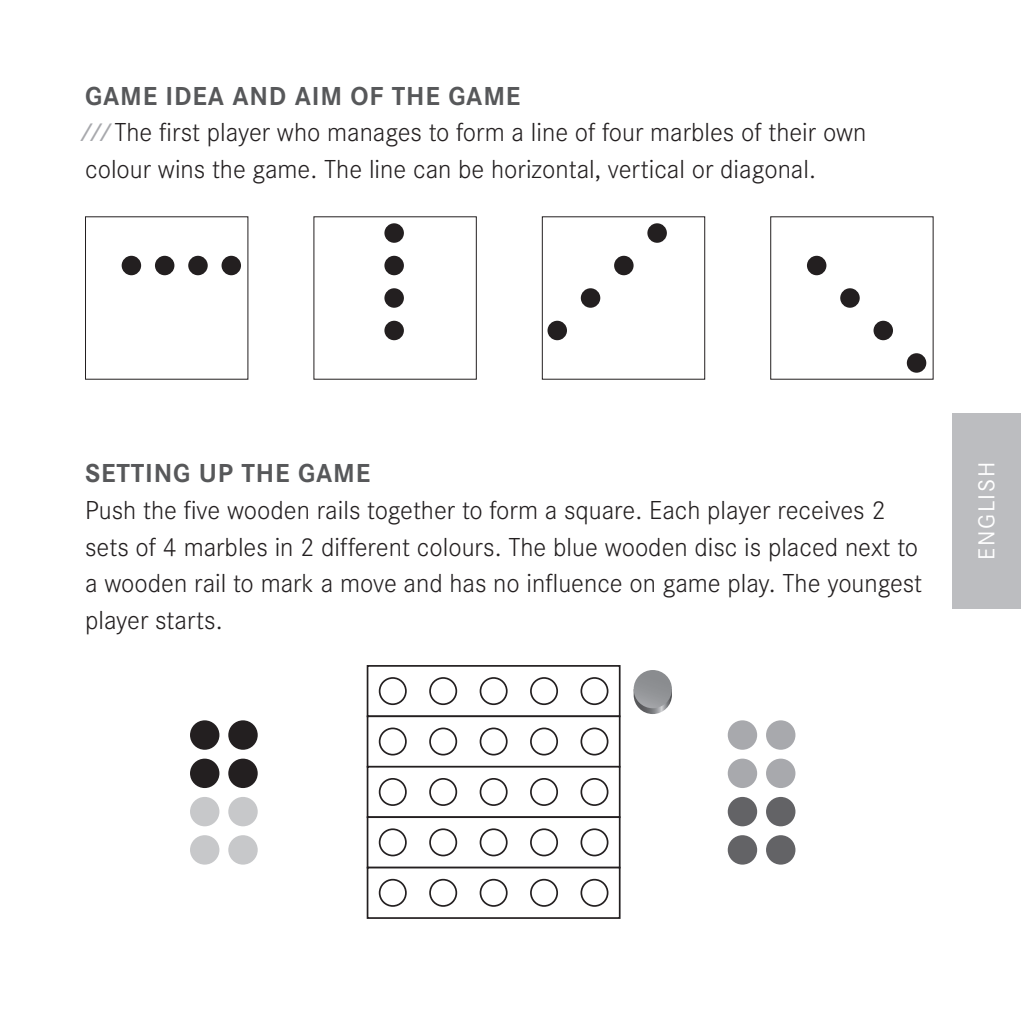
<style>
.page{position:relative;width:1021px;height:1021px;background:#fff}
.page>*{position:absolute;margin:0;border:0;box-sizing:border-box;transform-origin:0 0}
.t1{font:300 27px/36.6px "Corporate S";color:#231f20}
.t2{font:700 27px "Corporate S";letter-spacing:.03em;color:#57585a}
.t3{font:24px "Corporate S";letter-spacing:.065em;color:#fff}
.s1{font-weight:700;color:#57585a}
.s2{font-weight:600;color:#a8a9ad}
</style>
<div class="page">
<div style="left:952px;top:412px;width:68px;height:196px;background:#bcbdc0"></div>
<div style="left:122px;top:256px;width:19px;height:19px;background:#231f20;border-radius:50%"></div>
<div style="left:155px;top:256px;width:19px;height:19px;background:#231f20;border-radius:50%"></div>
<div style="left:188px;top:256px;width:20px;height:19px;background:#231f20;border-radius:50%"></div>
<div style="left:221px;top:256px;width:20px;height:19px;background:#231f20;border-radius:50%"></div>
<div style="left:542px;top:216px;width:163px;height:163px;border:1px solid #231f20"></div>
<div style="left:647px;top:223px;width:20px;height:20px;background:#231f20;border-radius:50%"></div>
<div style="left:614px;top:256px;width:19px;height:19px;background:#231f20;border-radius:50%"></div>
<div style="left:581px;top:288px;width:19px;height:20px;background:#231f20;border-radius:50%"></div>
<div style="left:547px;top:321px;width:20px;height:19px;background:#231f20;border-radius:50%"></div>
<div style="left:384px;top:223px;width:20px;height:20px;background:#231f20;border-radius:50%"></div>
<div style="left:384px;top:256px;width:20px;height:19px;background:#231f20;border-radius:50%"></div>
<div style="left:384px;top:288px;width:20px;height:20px;background:#231f20;border-radius:50%"></div>
<div style="left:384px;top:321px;width:20px;height:19px;background:#231f20;border-radius:50%"></div>
<div style="left:807px;top:256px;width:19px;height:19px;background:#231f20;border-radius:50%"></div>
<div style="left:840px;top:288px;width:19px;height:20px;background:#231f20;border-radius:50%"></div>
<div style="left:873px;top:321px;width:20px;height:19px;background:#231f20;border-radius:50%"></div>
<div style="left:906px;top:353px;width:20px;height:20px;background:#231f20;border-radius:50%"></div>
<div style="left:228px;top:720px;width:30px;height:29px;background:#231f20;border-radius:50%"></div>
<div style="left:228px;top:758px;width:30px;height:30px;background:#231f20;border-radius:50%"></div>
<div style="left:228px;top:797px;width:30px;height:29px;background:#c7c8ca;border-radius:50%"></div>
<div style="left:228px;top:835px;width:30px;height:29px;background:#c7c8ca;border-radius:50%"></div>
<div style="left:190px;top:720px;width:29px;height:29px;background:#231f20;border-radius:50%"></div>
<div style="left:190px;top:758px;width:29px;height:30px;background:#231f20;border-radius:50%"></div>
<div style="left:190px;top:797px;width:29px;height:29px;background:#c7c8ca;border-radius:50%"></div>
<div style="left:190px;top:835px;width:29px;height:29px;background:#c7c8ca;border-radius:50%"></div>
<div style="left:766px;top:720px;width:29px;height:29px;background:#a8a9ad;border-radius:50%"></div>
<div style="left:766px;top:758px;width:29px;height:30px;background:#a8a9ad;border-radius:50%"></div>
<div style="left:766px;top:797px;width:29px;height:29px;background:#636366;border-radius:50%"></div>
<div style="left:766px;top:835px;width:29px;height:29px;background:#636366;border-radius:50%"></div>
<div style="left:727px;top:720px;width:30px;height:29px;background:#a8a9ad;border-radius:50%"></div>
<div style="left:727px;top:758px;width:30px;height:30px;background:#a8a9ad;border-radius:50%"></div>
<div style="left:727px;top:797px;width:30px;height:29px;background:#636366;border-radius:50%"></div>
<div style="left:727px;top:835px;width:30px;height:29px;background:#636366;border-radius:50%"></div>
<div style="left:367px;top:665px;width:253px;height:52px;border:2px solid #231f20"></div>
<div style="left:379px;top:677px;width:28px;height:28px;border:2px solid #231f20;border-radius:50%"></div>
<div style="left:429px;top:677px;width:28px;height:28px;border:2px solid #231f20;border-radius:50%"></div>
<div style="left:479px;top:677px;width:28px;height:28px;border:2px solid #231f20;border-radius:50%"></div>
<div style="left:530px;top:677px;width:28px;height:28px;border:2px solid #231f20;border-radius:50%"></div>
<div style="left:580px;top:677px;width:28px;height:28px;border:2px solid #231f20;border-radius:50%"></div>
<div style="left:367px;top:715px;width:253px;height:52px;border:2px solid #231f20"></div>
<div style="left:379px;top:727px;width:28px;height:28px;border:2px solid #231f20;border-radius:50%"></div>
<div style="left:429px;top:727px;width:28px;height:28px;border:2px solid #231f20;border-radius:50%"></div>
<div style="left:479px;top:727px;width:28px;height:28px;border:2px solid #231f20;border-radius:50%"></div>
<div style="left:530px;top:727px;width:28px;height:28px;border:2px solid #231f20;border-radius:50%"></div>
<div style="left:580px;top:727px;width:28px;height:28px;border:2px solid #231f20;border-radius:50%"></div>
<div style="left:367px;top:766px;width:253px;height:52px;border:2px solid #231f20"></div>
<div style="left:379px;top:778px;width:28px;height:28px;border:2px solid #231f20;border-radius:50%"></div>
<div style="left:429px;top:778px;width:28px;height:28px;border:2px solid #231f20;border-radius:50%"></div>
<div style="left:479px;top:778px;width:28px;height:28px;border:2px solid #231f20;border-radius:50%"></div>
<div style="left:530px;top:778px;width:28px;height:28px;border:2px solid #231f20;border-radius:50%"></div>
<div style="left:580px;top:778px;width:28px;height:28px;border:2px solid #231f20;border-radius:50%"></div>
<div style="left:367px;top:816px;width:253px;height:52px;border:2px solid #231f20"></div>
<div style="left:379px;top:828px;width:28px;height:28px;border:2px solid #231f20;border-radius:50%"></div>
<div style="left:429px;top:828px;width:28px;height:28px;border:2px solid #231f20;border-radius:50%"></div>
<div style="left:479px;top:828px;width:28px;height:28px;border:2px solid #231f20;border-radius:50%"></div>
<div style="left:530px;top:828px;width:28px;height:28px;border:2px solid #231f20;border-radius:50%"></div>
<div style="left:580px;top:828px;width:28px;height:28px;border:2px solid #231f20;border-radius:50%"></div>
<div style="left:367px;top:866px;width:253px;height:52px;border:2px solid #231f20"></div>
<div style="left:379px;top:878px;width:28px;height:28px;border:2px solid #231f20;border-radius:50%"></div>
<div style="left:429px;top:878px;width:28px;height:28px;border:2px solid #231f20;border-radius:50%"></div>
<div style="left:479px;top:878px;width:28px;height:28px;border:2px solid #231f20;border-radius:50%"></div>
<div style="left:530px;top:878px;width:28px;height:28px;border:2px solid #231f20;border-radius:50%"></div>
<div style="left:580px;top:878px;width:28px;height:28px;border:2px solid #231f20;border-radius:50%"></div>
<svg style="left:633px;top:693px;width:39px;height:21px"></svg>
<div style="left:633px;top:670px;width:39px;height:38px;background:linear-gradient(to bottom,#888a8d,#9c9ea1);border-radius:50%"></div>
<p class="t1" style="left:85px;top:78px;width:783px"><span class="s1">GAME IDEA AND AIM OF THE GAME<br></span><span class="s2">⁄ ⁄ ⁄</span> The first player who manages to form a line of four marbles of their own colour wins the game. The line can be horizontal, vertical or diagonal.</p>
<p class="t2" style="left:85px;top:458px;width:286px">SETTING UP THE GAME</p>
<p class="t1" style="left:85px;top:492px;width:838px">Push the five wooden rails together to form a square. Each player receives 2 sets of 4 marbles in 2 different colours. The blue wooden disc is placed next to a wooden rail to mark a move and has no influence on game play. The youngest player starts.</p>
<p class="t3" style="left:973px;top:559px;width:99px;rotate:-90deg">ENGLISH</p>
</div>
